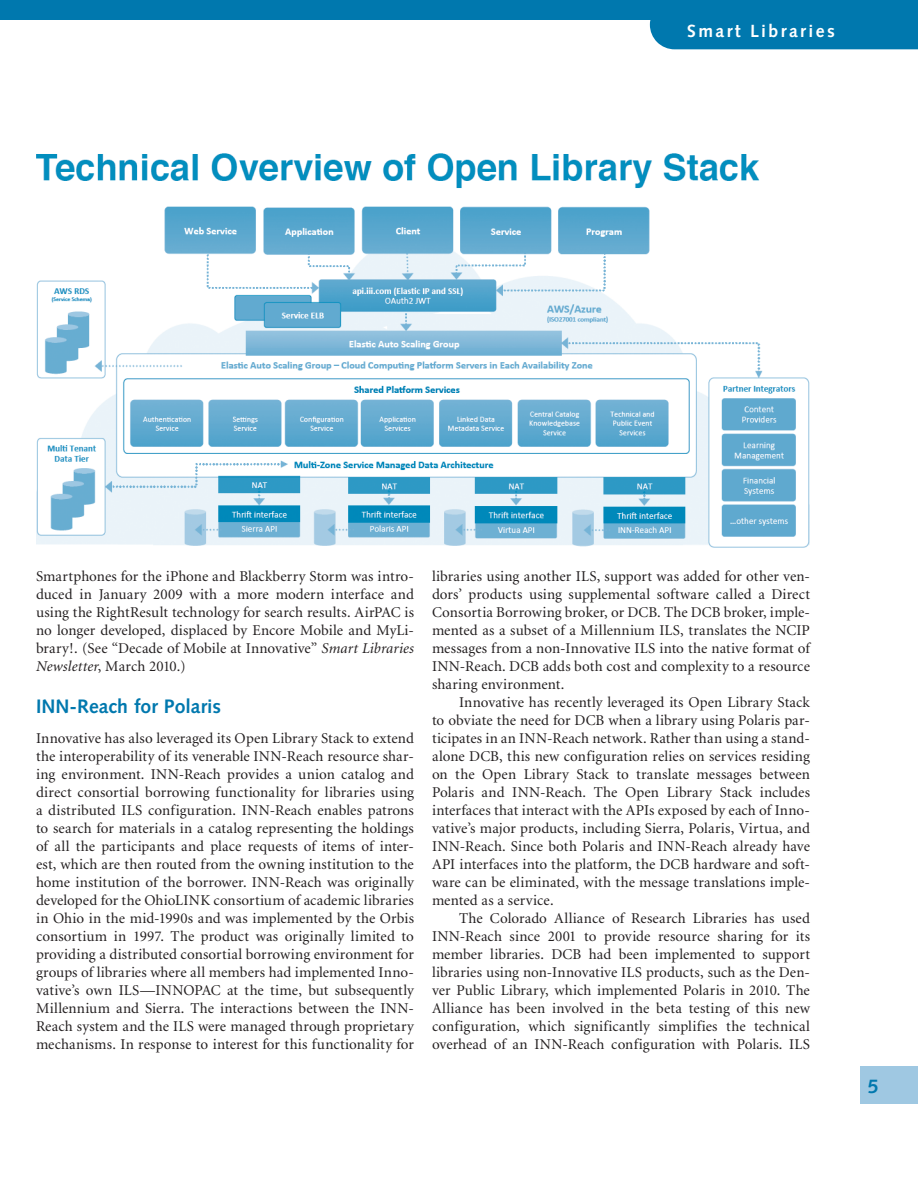
<style>
.page{position:relative;width:918px;height:1188px;background:#fff}
.page>*{position:absolute;margin:0;border:0;box-sizing:border-box;transform-origin:0 0}
.t1{font:700 19.5px "Syntax";color:#0078ae}
.t2{font:700 17.7px "Syntax";letter-spacing:.135em;color:#fff}
.t3{font:15px/18px "Minion";letter-spacing:.01em;color:#231f20;text-align:justify}
.s1{font-style:italic}
</style>
<div class="page">
<div style="left:0;top:0;width:918px;height:20px;background:#0078ae"></div>
<div style="left:650px;top:20px;width:268px;height:29px;background:#0078ae"></div>
<div style="left:860px;top:1066px;width:58px;height:38px;background:#9fc8e2"></div>
<img style="left:36px;top:153px;width:774px;height:395px">
<p class="t2" style="left:687px;top:20px;width:149px">Smart Libraries</p>
<p class="t3" style="left:36px;top:567px;width:380px">Smartphones for the iPhone and Blackberry Storm was intro&shy;duced in January 2009 with a more modern interface and using the RightResult technology for search results. AirPAC is no longer developed, displaced by Encore Mobile and MyLi&shy;brary!. (See “Decade of Mobile at Innovative” <span class="s1">Smart Libraries Newsletter</span>, March 2010.)</p>
<h1 class="t1" style="left:36px;top:695px;width:187px">INN-Reach for Polaris</h1>
<p class="t3" style="left:36px;top:729px;width:380px">Innovative has also leveraged its Open Library Stack to extend the interoperability of its venerable INN-Reach resource shar&shy;ing environment. INN-Reach provides a union catalog and direct consortial borrowing functionality for libraries using a distributed ILS configuration. INN-Reach enables patrons to search for materials in a catalog representing the holdings of all the participants and place requests of items of inter&shy;est, which are then routed from the owning institution to the home institution of the borrower. INN-Reach was originally developed for the OhioLINK consortium of academic libraries in Ohio in the mid-1990s and was implemented by the Orbis consortium in 1997. The product was originally limited to providing a distributed consortial borrowing environment for groups of libraries where all members had implemented Inno&shy;vative’s own ILS—INNOPAC at the time, but subsequently Millennium and Sierra. The interactions between the INN-Reach system and the ILS were managed through proprietary mechanisms. In response to interest for this functionality for</p>
<p class="t3" style="left:432px;top:567px;width:380px">libraries using another ILS, support was added for other ven&shy;dors’ products using supplemental software called a Direct Consortia Borrowing broker, or DCB. The DCB broker, imple&shy;mented as a subset of a Millennium ILS, translates the NCIP messages from a non-Innovative ILS into the native format of INN-Reach. DCB adds both cost and complexity to a resource sharing environment.</p>
<p class="t3" style="left:432px;top:693px;width:380px;text-indent:27px">Innovative has recently leveraged its Open Library Stack to obviate the need for DCB when a library using Polaris par&shy;ticipates in an INN-Reach network. Rather than using a stand&shy;alone DCB, this new configuration relies on services residing on the Open Library Stack to translate messages between Polaris and INN-Reach. The Open Library Stack includes interfaces that interact with the APIs exposed by each of Inno&shy;vative’s major products, including Sierra, Polaris, Virtua, and INN-Reach. Since both Polaris and INN-Reach already have API interfaces into the platform, the DCB hardware and soft&shy;ware can be eliminated, with the message translations imple&shy;mented as a service.</p>
<p class="t3" style="left:432px;top:909px;width:380px;text-indent:27px">The Colorado Alliance of Research Libraries has used INN-Reach since 2001 to provide resource sharing for its member libraries. DCB had been implemented to support libraries using non-Innovative ILS products, such as the Den&shy;ver Public Library, which implemented Polaris in 2010. The Alliance has been involved in the beta testing of this new configuration, which significantly simplifies the technical overhead of an INN-Reach configuration with Polaris. ILS</p>
<h1 class="t1" style="left:868px;top:1075px;width:12px">5</h1>
</div>
